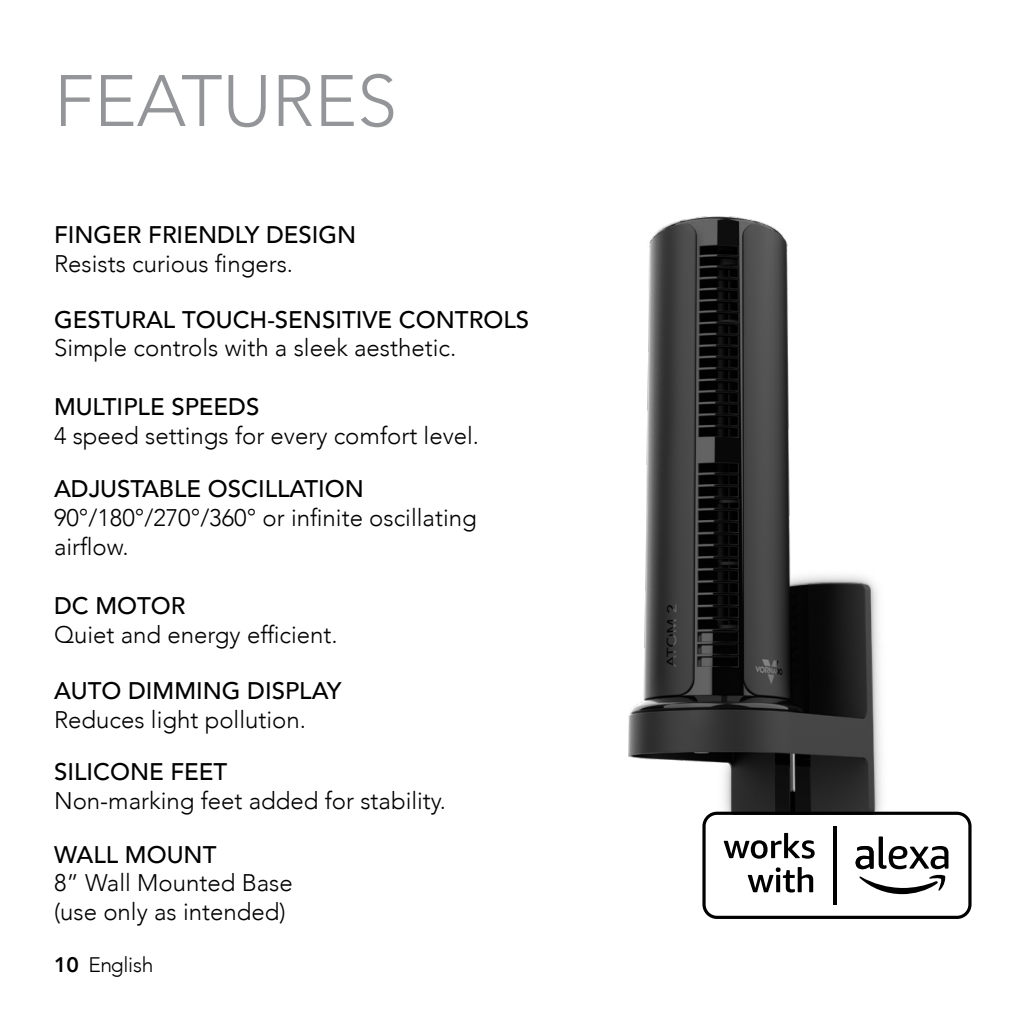
<style>
.page{position:relative;width:1026px;height:1026px;background:#fff}
.page>*{position:absolute;margin:0;border:0;box-sizing:border-box;transform-origin:0 0}
.t1{font:300 72px "Avenir";color:#939598}
.t2{font:300 24px/28.8px "Avenir";color:#000}
.t3{font:500 24px "Avenir";color:#000}
.t4{font:300 21px "Avenir";letter-spacing:-.02em;color:#000}
.s1{font-weight:800}
</style>
<div class="page">
<img style="left:628px;top:216px;width:261px;height:596px">
<svg style="left:702px;top:812px;width:270px;height:107px"></svg>
<p class="t1" style="left:54px;top:59px;width:345px">FEATURES</p>
<p class="t3" style="left:54px;top:214px;width:304px">FINGER FRIENDLY DESIGN</p>
<p class="t2" style="left:54px;top:249px;width:241px">Resists curious fingers.</p>
<p class="t3" style="left:54px;top:298px;width:477px">GESTURAL TOUCH-SENSITIVE CONTROLS</p>
<p class="t2" style="left:54px;top:334px;width:404px">Simple controls with a sleek aesthetic.</p>
<p class="t3" style="left:54px;top:386px;width:207px">MULTIPLE SPEEDS</p>
<p class="t2" style="left:54px;top:421px;width:427px">4 speed settings for every comfort level.</p>
<p class="t3" style="left:54px;top:468px;width:311px">ADJUSTABLE OSCILLATION</p>
<p class="t2" style="left:54px;top:503px;width:424px">90°/180°/270°/360° or infinite oscillating airflow.</p>
<p class="t3" style="left:54px;top:585px;width:133px">DC MOTOR</p>
<p class="t2" style="left:54px;top:620px;width:285px">Quiet and energy efficient.</p>
<p class="t3" style="left:54px;top:670px;width:289px">AUTO DIMMING DISPLAY</p>
<p class="t2" style="left:54px;top:705px;width:254px">Reduces light pollution.</p>
<p class="t3" style="left:54px;top:751px;width:175px">SILICONE FEET</p>
<p class="t2" style="left:54px;top:787px;width:394px">Non-marking feet added for stability.</p>
<p class="t3" style="left:54px;top:833px;width:164px">WALL MOUNT</p>
<p class="t2" style="left:54px;top:869px;width:240px">8” Wall Mounted Base</p>
<p class="t2" style="left:54px;top:897px;width:233px">(use only as intended)</p>
<p class="t4" style="left:54px;top:953px;width:101px"><span class="s1">10</span> English</p>
</div>
